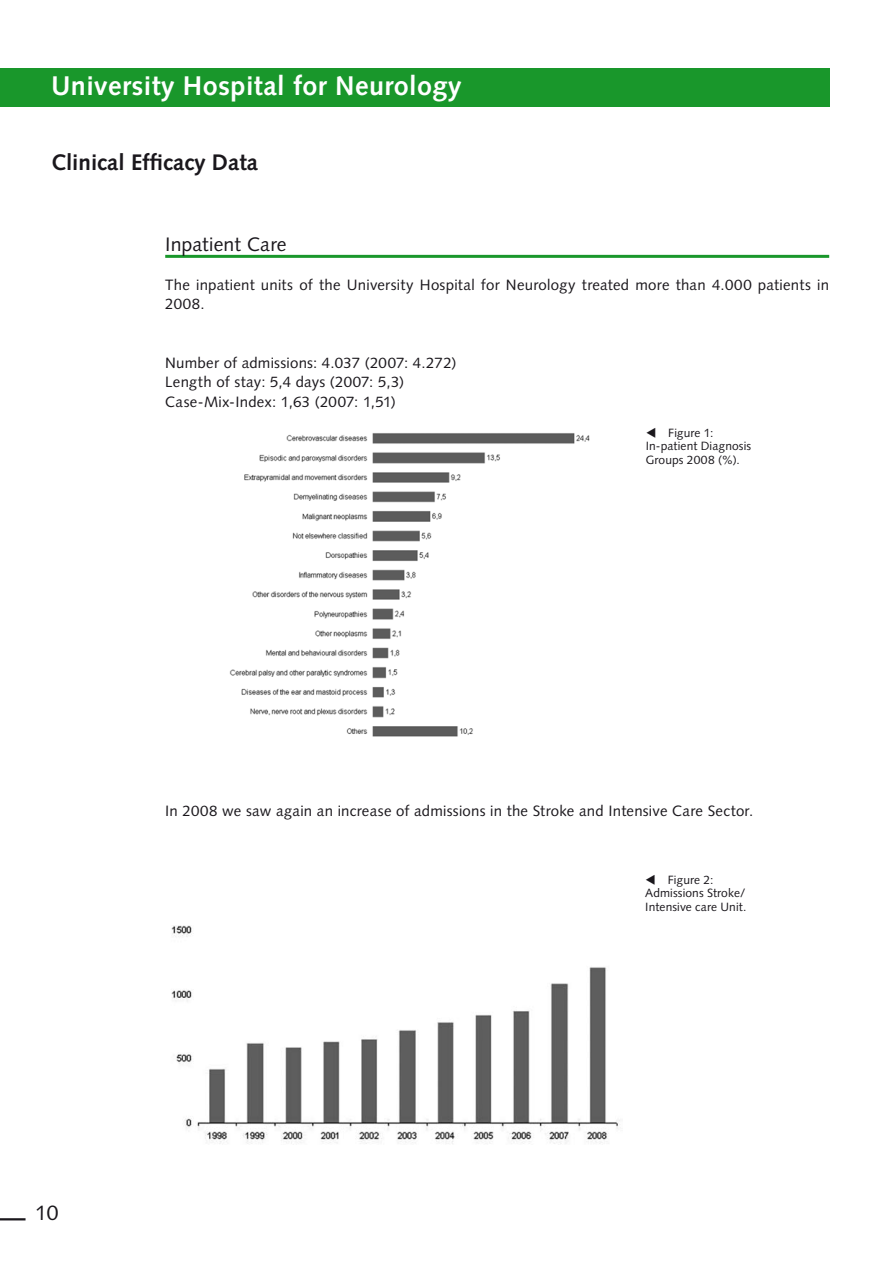
<style>
.page{position:relative;width:893px;height:1263px;background:#fff}
.page>*{position:absolute;margin:0;border:0;box-sizing:border-box;transform-origin:0 0}
.t1{font:700 27px "Syntax LT Std";letter-spacing:.015em;color:#fff}
.t2{font:700 22.5px "Syntax LT Std";color:#1a171c}
.t3{font:21px "Syntax LT Std";color:#1a171c}
.t4{font:19.5px "Syntax LT Std";letter-spacing:.005em;color:#1a171c}
.t5{font:15px/19.5px "Syntax LT Std";letter-spacing:.015em;color:#1a171c}
.t6{font:12px/13.5px "Syntax LT Std";letter-spacing:.01em;color:#1a171c}
</style>
<div class="page">
<hr style="left:0;top:1218px;width:26px;height:2px;background:#1a171c">
<div style="left:0;top:68px;width:829px;height:38px;background:#19972b"></div>
<img style="left:229px;top:433px;width:361px;height:304px">
<img style="left:171px;top:925px;width:449px;height:219px">
<hr style="left:165px;top:255px;width:664px;height:3px;background:#19972b">
<h1 class="t1" style="left:51px;top:70px;width:412px">University Hospital for Neurology</h1>
<h2 class="t2" style="left:51px;top:149px;width:209px">Clinical Efficacy Data</h2>
<h3 class="t4" style="left:165px;top:232px;width:123px">Inpatient Care</h3>
<p class="t5" style="left:165px;top:275px;width:665px">The inpatient units of the University Hospital for Neurology treated more than 4.000 patients in<br>2008.</p>
<p class="t5" style="left:165px;top:353px;width:293px">Number of admissions: 4.037 (2007: 4.272)<br>Length of stay: 5,4 days (2007: 5,3)<br>Case-Mix-Index: 1,63 (2007: 1,51)</p>
<p class="t6" style="left:646px;top:426px;width:107px">▼ Figure 1:<br>In-patient Diagnosis<br>Groups 2008 (%).</p>
<p class="t5" style="left:165px;top:801px;width:589px">In 2008 we saw again an increase of admissions in the Stroke and Intensive Care Sector.</p>
<h3 class="t3" style="left:35px;top:1201px;width:25px">10</h3>
<p class="t6" style="left:645px;top:873px;width:103px">▼ Figure 2:<br>Admissions Stroke/<br>Intensive care Unit.</p>
</div>
